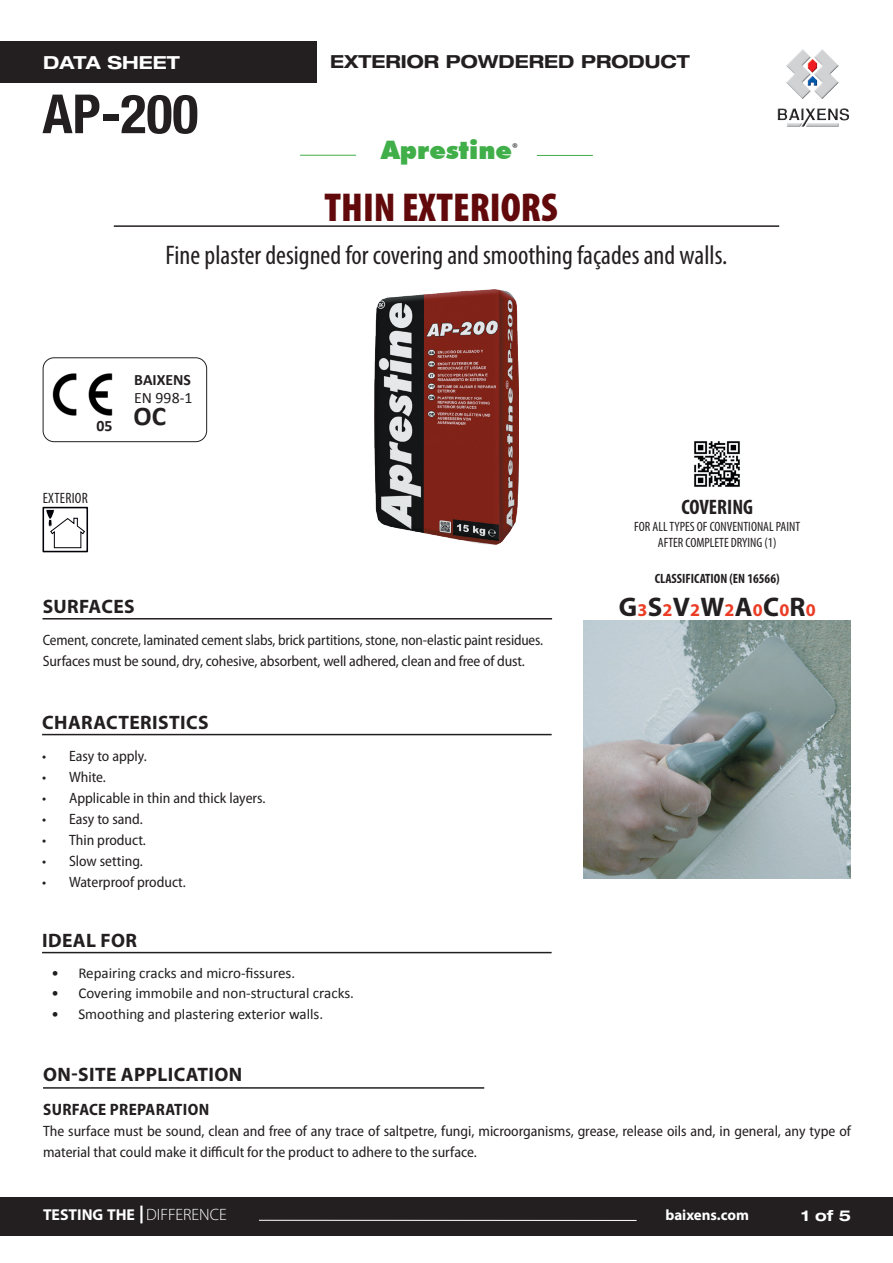
<style>
.page{position:relative;width:893px;height:1263px;background:#fff}
.page>*{position:absolute;margin:0;border:0;box-sizing:border-box;transform-origin:0 0}
.t1{font:700 condensed 54px "Helvetica Neue LT Com";color:#231f20}
.t2{font:900 condensed 40.5px "Myriad Pro";color:#61090b}
.t3{font:condensed 27px "Myriad Pro";color:#231f20}
.t4{font:700 27px "Myriad Pro";color:#231f20}
.t5{font:900 25.5px "Futura BT";color:#40ae49}
.t6{font:700 condensed 21px "Myriad Pro";color:#231f20}
.t7{font:700 19.5px "Myriad Pro";letter-spacing:.02em;color:#231f20}
.t8{font:700 expanded 18px "Helvetica Neue";color:#231f20}
.t9{font:700 expanded 18px "Helvetica Neue";color:#fff}
.t10{font:700 semi-condensed 16.5px "Myriad Pro";letter-spacing:.02em;color:#231f20}
.t11{font:15.9px/28.2px "Calibri";color:#231f20}
.t12{font:700 15.9px "Calibri";color:#231f20}
.t13{font:700 15.75px "Myriad Pro";color:#fff}
.t14{font:semi-condensed 15px/21px "Myriad Pro";color:#231f20}
.t15{font:15px "Calibri";color:#1f1e20}
.t16{font:700 15px "Myriad Pro";color:#fff}
.t17{font:condensed 15px "Myriad Pro";letter-spacing:.015em;color:#231f20}
.t18{font:700 expanded 15px "Helvetica Neue";color:#fff}
.t19{font:condensed 13.5px/16.5px "Myriad Pro";color:#231f20;text-align:center}
.t20{font:700 condensed 13.5px "Myriad Pro";color:#231f20}
.s1{font-family:"Minion Pro";font-weight:400;font-size:18px;color:#231f20}
.s2{font-weight:700}
.s3{font-size:18px;color:#eb3d26}
.s4{font-weight:300;font-size:16.5px}
</style>
<div class="page">
<div style="left:1px;top:42px;width:316px;height:41px;background:#231f20"></div>
<hr style="left:114px;top:225px;width:665px;height:2px;background:#231f20">
<img style="left:777px;top:49px;width:72px;height:78px">
<hr style="left:300px;top:155px;width:56px;height:1px;background:#40ae49">
<hr style="left:537px;top:155px;width:56px;height:1px;background:#40ae49">
<hr style="left:43px;top:618px;width:509px;height:1px;background:#231f20">
<hr style="left:42px;top:952px;width:510px;height:1px;background:#231f20">
<div style="left:43px;top:507px;width:45px;height:45px;border:2px solid #000008"></div>
<svg style="left:46px;top:510px;width:40px;height:38px"></svg>
<hr style="left:43px;top:1087px;width:441px;height:2px;background:#231f20">
<div style="left:0;top:1196px;width:893px;height:39px;background:#231f20"></div>
<hr style="left:140px;top:1205px;width:3px;height:18px;background:#fff">
<hr style="left:259px;top:1220px;width:378px;height:1px;background:#fff">
<hr style="left:42px;top:734px;width:510px;height:1px;background:#231f20">
<div style="left:43px;top:357px;width:164px;height:85px;border:1px solid #231f20;border-radius:11px"></div>
<img style="left:52px;top:373px;width:61px;height:43px">
<img style="left:584px;top:620px;width:266px;height:258px">
<img style="left:694px;top:441px;width:46px;height:46px">
<img style="left:374px;top:290px;width:145px;height:255px">
<p class="t9" style="left:43px;top:51px;width:138px">DATA SHEET</p>
<p class="t8" style="left:330px;top:51px;width:361px">EXTERIOR POWDERED PRODUCT</p>
<h1 class="t1" style="left:43px;top:82px;width:157px">AP-200</h1>
<h3 class="t5" style="left:381px;top:134px;width:138px">Aprestine<span class="s1">®</span></h3>
<h2 class="t2" style="left:325px;top:185px;width:234px">THIN EXTERIORS</h2>
<h3 class="t3" style="left:166px;top:239px;width:563px">Fine plaster designed for covering and smoothing façades and walls.</h3>
<p class="t12" style="left:134px;top:369px;width:58px">BAIXENS</p>
<p class="t11" style="left:96px;top:384px;width:98px;text-indent:38px">EN 998-1<br><span class="s2">05</span> <sup>OC</sup></p>
<p class="t17" style="left:43px;top:489px;width:47px">EXTERIOR</p>
<h3 class="t7" style="left:43px;top:594px;width:93px">SURFACES</h3>
<p class="t14" style="left:43px;top:630px;width:502px">Cement, concrete, laminated cement slabs, brick partitions, stone, non-elastic paint residues.<br>Surfaces must be sound, dry, cohesive, absorbent, well adhered, clean and free of dust.</p>
<h3 class="t7" style="left:42px;top:709px;width:168px">CHARACTERISTICS</h3>
<p class="t14" style="left:42px;top:745px;width:106px">• Easy to apply.</p>
<p class="t14" style="left:42px;top:766px;width:65px">• White.</p>
<p class="t14" style="left:42px;top:787px;width:225px">• Applicable in thin and thick layers.</p>
<p class="t14" style="left:42px;top:808px;width:102px">• Easy to sand.</p>
<p class="t14" style="left:42px;top:829px;width:105px">• Thin product.</p>
<p class="t14" style="left:42px;top:850px;width:102px">• Slow setting.</p>
<p class="t14" style="left:42px;top:871px;width:145px">• Waterproof product.</p>
<h3 class="t7" style="left:42px;top:927px;width:96px">IDEAL FOR</h3>
<p class="t15" style="left:51px;top:963px;width:245px">• Repairing cracks and micro-fissures.</p>
<p class="t15" style="left:51px;top:984px;width:304px">• Covering immobile and non-structural cracks.</p>
<p class="t15" style="left:51px;top:1004px;width:273px">• Smoothing and plastering exterior walls.</p>
<h3 class="t7" style="left:43px;top:1062px;width:201px">ON-SITE APPLICATION</h3>
<h3 class="t6" style="left:681px;top:494px;width:73px">COVERING</h3>
<p class="t19" style="left:634px;top:518px;width:167px">FOR ALL TYPES OF CONVENTIONAL PAINT<br>AFTER COMPLETE DRYING (1)</p>
<p class="t20" style="left:655px;top:570px;width:126px">CLASSIFICATION (EN 16566)</p>
<h3 class="t4" style="left:619px;top:589px;width:199px">G<span class="s3">3</span>S<span class="s3">2</span>V<span class="s3">2</span>W<span class="s3">2</span>A<span class="s3">0</span>C<span class="s3">0</span>R<span class="s3">0</span></h3>
<p class="t10" style="left:43px;top:1100px;width:168px">SURFACE PREPARATION</p>
<p class="t14" style="left:43px;top:1120px;width:809px">The surface must be sound, clean and free of any trace of saltpetre, fungi, microorganisms, grease, release oils and, in general, any type of material that could make it difficult for the product to adhere to the surface.</p>
<p class="t13" style="left:43px;top:1204px;width:185px">TESTING THE <span class="s4">DIFFERENCE</span></p>
<p class="t16" style="left:665px;top:1205px;width:85px">baixens.com</p>
<p class="t18" style="left:801px;top:1206px;width:51px">1 of 5</p>
</div>
